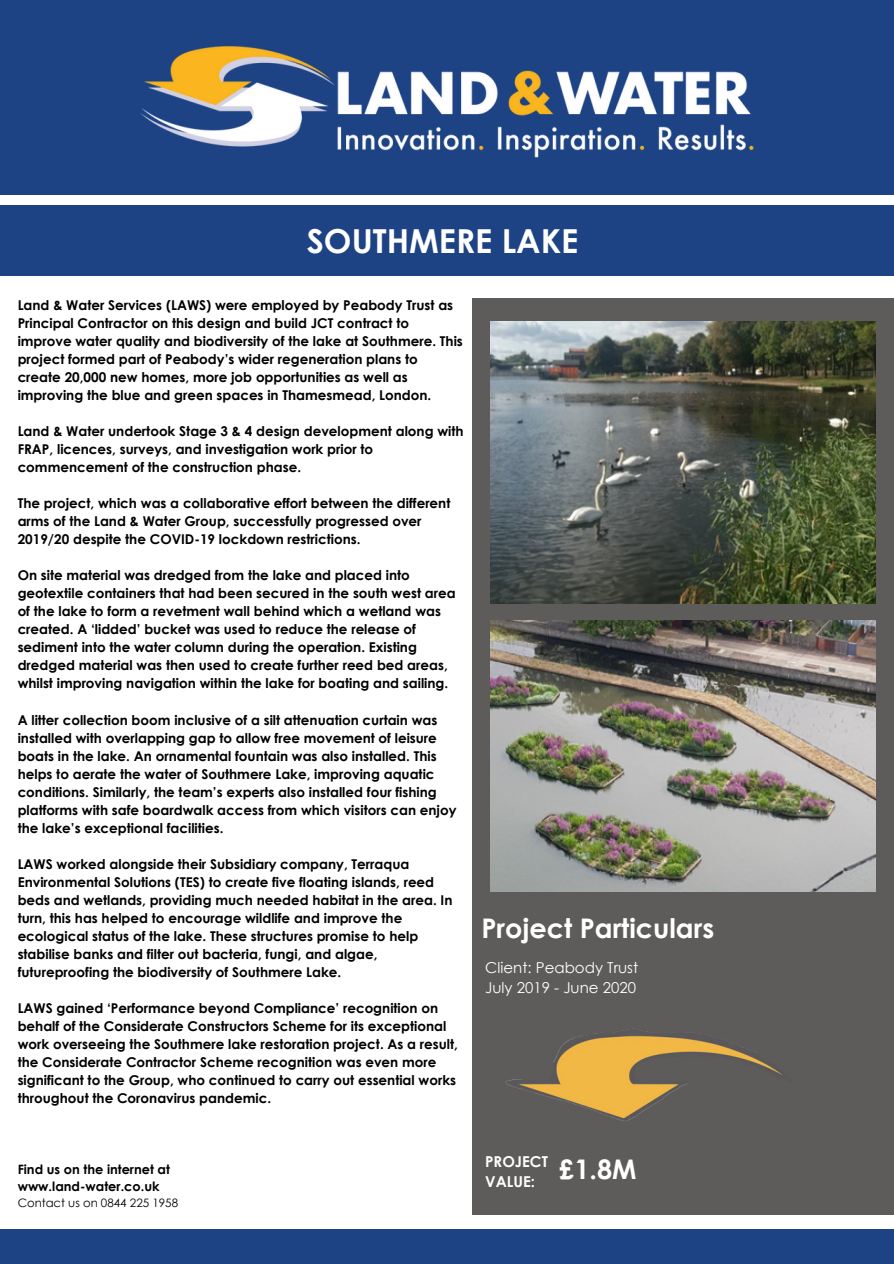
<style>
.page{position:relative;width:894px;height:1264px;background:#fff}
.page>*{position:absolute;margin:0;border:0;box-sizing:border-box;transform-origin:0 0}
.t1{font:700 33px "Century Gothic";color:#fff}
.t2{font:700 27px "Century Gothic";color:#fff}
.t3{font:15px "Century Gothic";color:#fff}
.t4{font:700 15px "Century Gothic";color:#fff}
.t5{font:700 13.5px/18px "Century Gothic";color:#000}
.t6{font:700 12.9px "Century Gothic";color:#000}
.t7{font:11.55px "Century Gothic";color:#000}
</style>
<div class="page">
<div style="left:0;top:0;width:893px;height:195px;background:#1e4384"></div>
<img style="left:141px;top:47px;width:613px;height:110px">
<div style="left:0;top:205px;width:893px;height:71px;background:#1e4384"></div>
<div style="left:472px;top:298px;width:421px;height:916px;background:#5e5c5a"></div>
<div style="left:0;top:1228px;width:893px;height:35px;background:#1e4384"></div>
<img style="left:506px;top:1028px;width:276px;height:93px">
<img style="left:490px;top:322px;width:385px;height:281px">
<img style="left:490px;top:620px;width:385px;height:271px">
<p class="t1" style="left:306px;top:220px;width:273px">SOUTHMERE LAKE</p>
<p class="t5" style="left:18px;top:296px;width:446px">Land &amp; Water Services (LAWS) were employed by Peabody Trust as Principal Contractor on this design and build JCT contract to improve water quality and biodiversity of the lake at Southmere. This project formed part of Peabody’s wider regeneration plans to create 20,000 new homes, more job opportunities as well as improving the blue and green spaces in Thamesmead, London.</p>
<p class="t5" style="left:18px;top:422px;width:447px">Land &amp; Water undertook Stage 3 &amp; 4 design development along with<br>FRAP, licences, surveys, and investigation work prior to commencement of the construction phase.</p>
<p class="t5" style="left:18px;top:494px;width:434px">The project, which was a collaborative effort between the different arms of the Land &amp; Water Group, successfully progressed over<br>2019/20 despite the COVID-19 lockdown restrictions.</p>
<p class="t5" style="left:18px;top:566px;width:439px">On site material was dredged from the lake and placed into geotextile containers that had been secured in the south west area of the lake to form a revetment wall behind which a wetland was created. A ‘lidded’ bucket was used to reduce the release of sediment into the water column during the operation. Existing dredged material was then used to create further reed bed areas, whilst improving navigation within the lake for boating and sailing.</p>
<p class="t5" style="left:18px;top:710px;width:440px">A litter collection boom inclusive of a silt attenuation curtain was installed with overlapping gap to allow free movement of leisure boats in the lake. An ornamental fountain was also installed. This helps to aerate the water of Southmere Lake, improving aquatic conditions. Similarly, the team’s experts also installed four fishing platforms with safe boardwalk access from which visitors can enjoy the lake’s exceptional facilities.</p>
<p class="t5" style="left:18px;top:854px;width:436px">LAWS worked alongside their Subsidiary company, Terraqua Environmental Solutions (TES) to create five floating islands, reed beds and wetlands, providing much needed habitat in the area. In turn, this has helped to encourage wildlife and improve the ecological status of the lake. These structures promise to help stabilise banks and filter out bacteria, fungi, and algae, futureproofing the biodiversity of Southmere Lake.</p>
<p class="t5" style="left:18px;top:998px;width:441px">LAWS gained ‘Performance beyond Compliance’ recognition on behalf of the Considerate Constructors Scheme for its exceptional work overseeing the Southmere lake restoration project. As a result, the Considerate Contractor Scheme recognition was even more significant to the Group, who continued to carry out essential works throughout the Coronavirus pandemic.</p>
<p class="t6" style="left:18px;top:1160px;width:154px">Find us on the internet at</p>
<p class="t6" style="left:18px;top:1178px;width:143px">www.land-water.co.uk</p>
<p class="t7" style="left:18px;top:1194px;width:162px">Contact us on 0844 225 1958</p>
<p class="t2" style="left:481px;top:910px;width:234px">Project Particulars</p>
<p class="t3" style="left:485px;top:957px;width:154px">Client: Peabody Trust</p>
<p class="t3" style="left:485px;top:977px;width:152px">July 2019 - June 2020</p>
<p class="t4" style="left:485px;top:1151px;width:64px">PROJECT</p>
<p class="t4" style="left:485px;top:1171px;width:51px">VALUE:</p>
<p class="t2" style="left:559px;top:1151px;width:79px">£1.8M</p>
</div>
